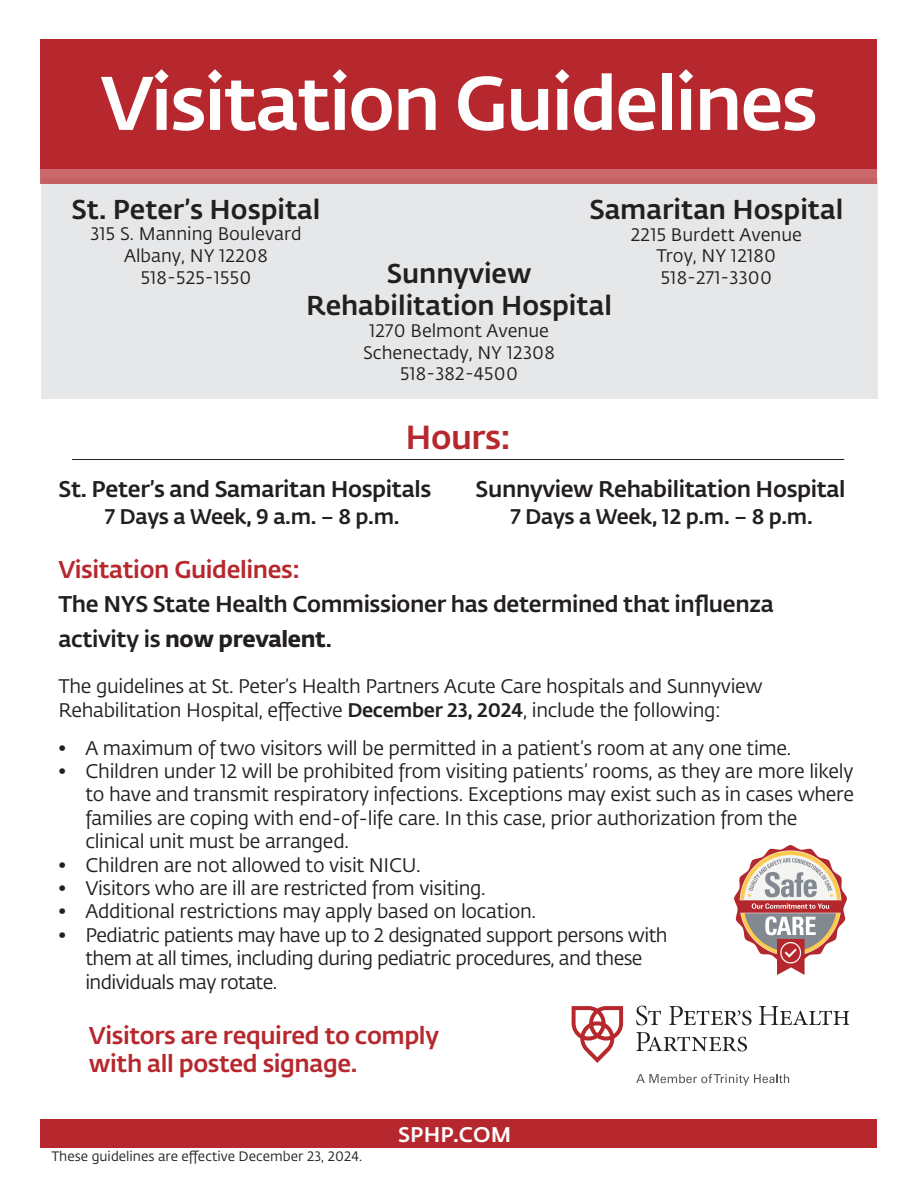
<style>
.page{position:relative;width:918px;height:1188px;background:#fff}
.page>*{position:absolute;margin:0;border:0;box-sizing:border-box;transform-origin:0 0}
.t1{font:500 75px "Fedra Sans Pro";letter-spacing:-.025em;color:#fff}
.t2{font:500 33px "Fedra Sans Pro";letter-spacing:-.015em;color:#b6282d}
.t3{font:500 27px "Fedra Sans Pro";color:#231f20}
.t4{font:500 24px/28.8px "Fedra Sans Pro";letter-spacing:-.015em;color:#b6282d}
.t5{font:500 22.5px/34.5px "Fedra Sans Pro";letter-spacing:-.015em;color:#231f20}
.t6{font:500 21px "Fedra Sans Pro";letter-spacing:-.015em;color:#231f20}
.t7{font:500 21px "Fedra Sans Pro";letter-spacing:.01em;color:#fff}
.t8{font:19.5px/23.4px "Fedra Sans Pro";letter-spacing:-.015em;color:#231f20}
.t9{font:18px "Fedra Sans Pro";color:#231f20}
.t10{font:13.5px "Fedra Sans Pro";color:#231f20}
.s1{font-weight:700}
.s2{font-weight:500}
</style>
<div class="page">
<div style="left:41px;top:179px;width:837px;height:220px;background:#e6e7e9"></div>
<div style="left:40px;top:40px;width:838px;height:129px;background:#b6282d"></div>
<hr style="left:72px;top:459px;width:772px;height:1px;background:#231f20">
<svg style="left:572px;top:1006px;width:51px;height:57px"></svg>
<svg style="left:636px;top:1032px;width:111px;height:19px"></svg>
<svg style="left:759px;top:1006px;width:90px;height:19px"></svg>
<svg style="left:636px;top:1006px;width:25px;height:19px"></svg>
<svg style="left:669px;top:1006px;width:83px;height:19px"></svg>
<svg style="left:636px;top:1074px;width:153px;height:11px"></svg>
<div style="left:40px;top:169px;width:838px;height:15px;background:#cc686c"></div>
<div style="left:40px;top:1119px;width:838px;height:29px;background:#b6282d"></div>
<img style="left:734px;top:846px;width:113px;height:129px">
<p class="t1" style="left:100px;top:46px;width:719px">Visitation Guidelines</p>
<p class="t3" style="left:72px;top:189px;width:250px">St. Peter’s Hospital</p>
<p class="t9" style="left:90px;top:221px;width:213px">315 S. Manning Boulevard</p>
<p class="t9" style="left:124px;top:243px;width:145px">Albany, NY 12208</p>
<p class="t9" style="left:141px;top:265px;width:112px">518-525-1550</p>
<p class="t3" style="left:589px;top:189px;width:256px">Samaritan Hospital</p>
<p class="t9" style="left:631px;top:222px;width:173px">2215 Burdett Avenue</p>
<p class="t9" style="left:656px;top:243px;width:121px">Troy, NY 12180</p>
<p class="t9" style="left:661px;top:265px;width:113px">518-271-3300</p>
<p class="t3" style="left:387px;top:253px;width:146px">Sunnyview</p>
<p class="t3" style="left:306px;top:285px;width:307px">Rehabilitation Hospital</p>
<p class="t9" style="left:369px;top:318px;width:181px">1270 Belmont Avenue</p>
<p class="t9" style="left:363px;top:340px;width:193px">Schenectady, NY 12308</p>
<p class="t9" style="left:400px;top:361px;width:119px">518-382-4500</p>
<p class="t2" style="left:406px;top:412px;width:107px">Hours:</p>
<p class="t5" style="left:58px;top:470px;width:374px">St. Peter’s and Samaritan Hospitals</p>
<p class="t5" style="left:476px;top:470px;width:371px">Sunnyview Rehabilitation Hospital</p>
<p class="t6" style="left:105px;top:500px;width:296px">7 Days a Week, 9 a.m. – 8 p.m.</p>
<p class="t6" style="left:511px;top:500px;width:304px">7 Days a Week, 12 p.m. – 8 p.m.</p>
<p class="t4" style="left:58px;top:553px;width:243px">Visitation Guidelines:</p>
<p class="t5" style="left:58px;top:586px;width:717px">The NYS State Health Commissioner has determined that influenza activity is <span class="s1">now prevalent</span>.</p>
<p class="t8" style="left:58px;top:674px;width:706px">The guidelines at St. Peter’s Health Partners Acute Care hospitals and Sunnyview<br>Rehabilitation Hospital, effective <span class="s2">December 23, 2024</span>, include the following:</p>
<p class="t8" style="left:58px;top:735px;width:735px">• A maximum of two visitors will be permitted in a patient’s room at any one time.</p>
<p class="t8" style="left:85px;top:759px;width:770px;text-indent:-27px">• Children under 12 will be prohibited from visiting patients’ rooms, as they are more likely to have and transmit respiratory infections. Exceptions may exist such as in cases where families are coping with end-of-life care. In this case, prior authorization from the clinical unit must be arranged.</p>
<p class="t8" style="left:58px;top:852px;width:364px">• Children are not allowed to visit NICU.</p>
<p class="t8" style="left:58px;top:876px;width:429px">• Visitors who are ill are restricted from visiting.</p>
<p class="t8" style="left:58px;top:899px;width:479px">• Additional restrictions may apply based on location.</p>
<p class="t8" style="left:85px;top:923px;width:584px;text-indent:-27px">• Pediatric patients may have up to 2 designated support persons with them at all times, including during pediatric procedures, and these individuals may rotate.</p>
<p class="t4" style="left:89px;top:1019px;width:351px">Visitors are required to comply with all posted signage.</p>
<p class="t10" style="left:51px;top:1147px;width:312px">These guidelines are effective December 23, 2024.</p>
<p class="t7" style="left:398px;top:1118px;width:115px">SPHP.COM</p>
</div>
